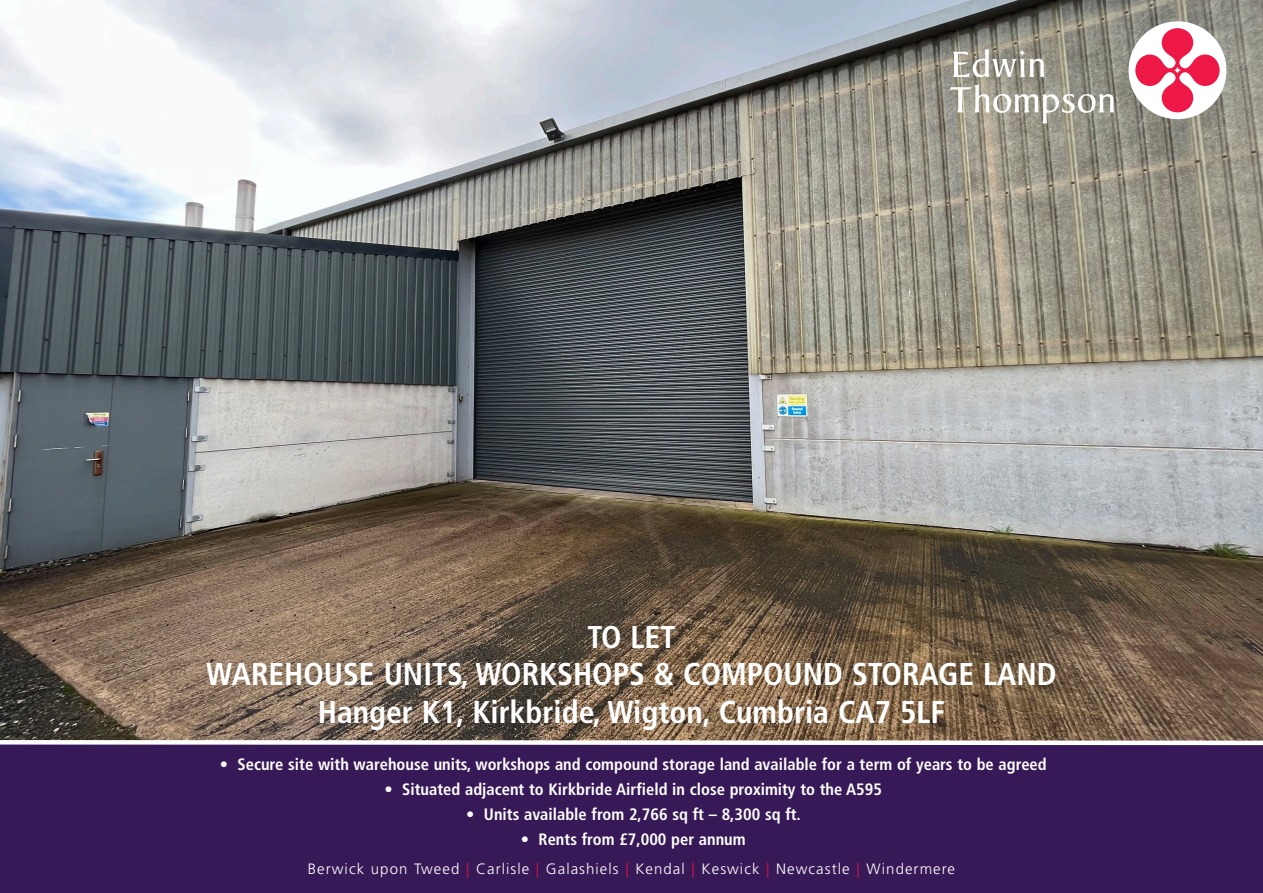
<style>
.page{position:relative;width:1263px;height:893px;background:#fff}
.page>*{position:absolute;margin:0;border:0;box-sizing:border-box;transform-origin:0 0}
.add{font:700 condensed 31.5px "Frutiger LT Std";color:#fff}
.Paragraph_Style_1{font:700 condensed 16.5px "Frutiger LT Std";color:#fff}
.add-2{font:300 15px "Frutiger LT Std";letter-spacing:.07em;color:#fff}
.s1{color:#d7123e}
</style>
<div class="page">
<div style="left:0;top:741px;width:1263px;height:152px;background:#371957"></div>
<img style="left:0;top:0;width:1263px;height:738px">
<div style="left:1128px;top:21px;width:98px;height:98px;background:#fff;border-radius:50%"></div>
<svg style="left:1135px;top:28px;width:84px;height:84px"></svg>
<svg style="left:950px;top:85px;width:164px;height:38px;background:#aeaba0"></svg>
<svg style="left:953px;top:49px;width:91px;height:28px"></svg>
<svg style="left:0;top:738px;width:1263px;height:8px;background:#baafb2"></svg>
<p class="add" style="left:587px;top:618px;width:90px">TO LET</p>
<p class="add" style="left:206px;top:656px;width:852px">WAREHOUSE UNITS, WORKSHOPS &amp; COMPOUND STORAGE LAND</p>
<p class="add" style="left:318px;top:693px;width:629px">Hanger K1, Kirkbride, Wigton, Cumbria CA7 5LF</p>
<p class="Paragraph_Style_1" style="left:220px;top:755px;width:828px">• Secure site with warehouse units, workshops and compound storage land available for a term of years to be agreed</p>
<p class="Paragraph_Style_1" style="left:385px;top:780px;width:499px">• Situated adjacent to Kirkbride Airfield in close proximity to the A595</p>
<p class="Paragraph_Style_1" style="left:466px;top:805px;width:336px">• Units available from 2,766 sq ft – 8,300 sq ft.</p>
<p class="Paragraph_Style_1" style="left:521px;top:830px;width:226px">• Rents from £7,000 per annum</p>
<p class="add-2" style="left:308px;top:860px;width:649px">Berwick upon Tweed <span class="s1">|</span> Carlisle <span class="s1">|</span> Galashiels <span class="s1">|</span> Kendal <span class="s1">|</span> Keswick <span class="s1">|</span> Newcastle <span class="s1">|</span> Windermere</p>
</div>
